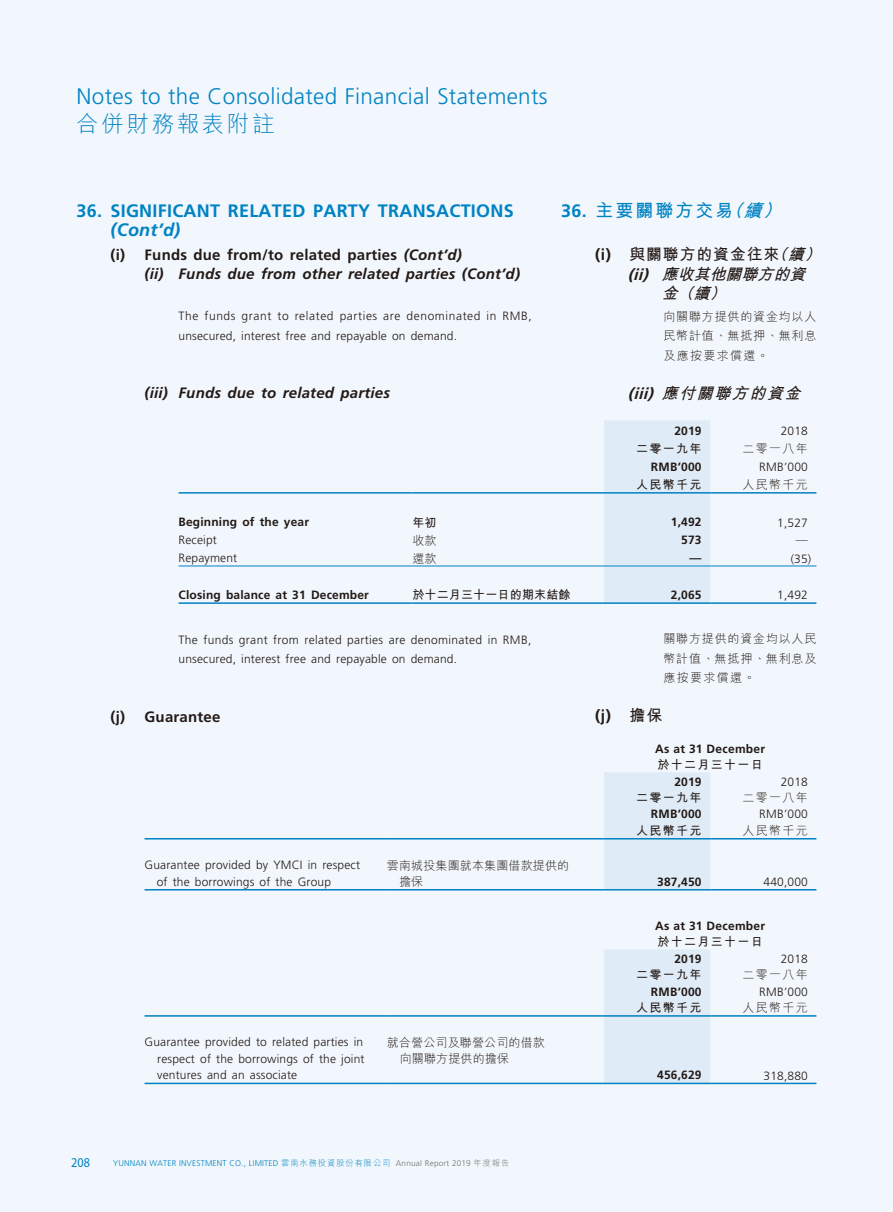
<style>
.page{position:relative;width:893px;height:1212px;background:#f1f7fc}
.page>*{position:absolute;margin:0;border:0;box-sizing:border-box;transform-origin:0 0}
.t1{font:300 22.5px "Frutiger";letter-spacing:.015em;color:#0082c3}
.t2{font:300 22.5px "M Hei HK";letter-spacing:.115em;color:#0082c3}
.t3{font:700 18px "Frutiger";letter-spacing:.015em;color:#0082c3}
.t4{font:700 18px "M Hei HK";letter-spacing:.115em;color:#0082c3}
.t5{font:italic 700 18px "Frutiger";color:#0082c3}
.t6{font:italic 700 15.75px "M Hei HK";color:#231916}
.t7{font:700 15.75px "M Hei HK";letter-spacing:.065em;color:#231916}
.t8{font:700 15.75px "Frutiger";color:#231916}
.t9{font:italic 700 15px/19.5px "Frutiger";letter-spacing:.015em;color:#231916}
.t10{font:700 15px "Frutiger";letter-spacing:.015em;color:#231916}
.t11{font:13.5px "Myriad Pro";color:#0082c3;scale:.9 1}
.t12{font:300 12px/16.5px "Frutiger";letter-spacing:.015em;color:#231916}
.t13{font:700 12px "Frutiger";letter-spacing:.015em;color:#231916}
.t14{font:300 12px/19.5px "M Hei HK";letter-spacing:.07em;color:#231916;text-align:justify}
.t15{font:300 12px/19.5px "Frutiger";letter-spacing:.05em;color:#231916}
.t16{font:700 12px "M Hei HK";letter-spacing:.115em;color:#231916}
.t17{font:300 12px/16.5px "M Hei HK";letter-spacing:.015em;color:#231916}
.t18{font:700 12px "M Hei HK";letter-spacing:.015em;color:#231916}
.t19{font:300 8.25px "Frutiger";letter-spacing:.025em;color:#0082c3}
.s1{font-style:normal}
.s2{font-family:"Frutiger"}
.s3{font-style:italic}
.s4{font-family:"M Hei HK"}
.s5{color:#727272}
.s6{font-family:"M Hei HK";color:#727272}
</style>
<div class="page">
<div style="left:604px;top:420px;width:106px;height:182px;background:#dfecf7"></div>
<hr style="left:179px;top:602px;width:233px;height:2px;background:#0082c3">
<hr style="left:412px;top:602px;width:192px;height:2px;background:#0082c3">
<hr style="left:604px;top:602px;width:106px;height:2px;background:#0082c3">
<hr style="left:710px;top:602px;width:106px;height:2px;background:#0082c3">
<hr style="left:179px;top:566px;width:233px;height:1px;background:#0082c3">
<hr style="left:412px;top:566px;width:192px;height:1px;background:#0082c3">
<hr style="left:604px;top:566px;width:106px;height:1px;background:#0082c3">
<hr style="left:710px;top:566px;width:106px;height:1px;background:#0082c3">
<hr style="left:179px;top:492px;width:233px;height:2px;background:#0082c3">
<hr style="left:412px;top:492px;width:192px;height:2px;background:#0082c3">
<hr style="left:604px;top:492px;width:106px;height:2px;background:#0082c3">
<hr style="left:710px;top:492px;width:106px;height:2px;background:#0082c3">
<div style="left:604px;top:772px;width:106px;height:117px;background:#dfecf7"></div>
<hr style="left:145px;top:889px;width:242px;height:1px;background:#0082c3">
<hr style="left:387px;top:889px;width:217px;height:1px;background:#0082c3">
<hr style="left:604px;top:889px;width:106px;height:1px;background:#0082c3">
<hr style="left:710px;top:889px;width:106px;height:1px;background:#0082c3">
<hr style="left:145px;top:838px;width:242px;height:1px;background:#0082c3">
<hr style="left:387px;top:838px;width:217px;height:1px;background:#0082c3">
<hr style="left:604px;top:838px;width:106px;height:1px;background:#0082c3">
<hr style="left:710px;top:838px;width:106px;height:1px;background:#0082c3">
<div style="left:604px;top:949px;width:106px;height:134px;background:#dfecf7"></div>
<hr style="left:145px;top:1083px;width:242px;height:1px;background:#0082c3">
<hr style="left:387px;top:1083px;width:217px;height:1px;background:#0082c3">
<hr style="left:604px;top:1083px;width:106px;height:1px;background:#0082c3">
<hr style="left:710px;top:1083px;width:106px;height:1px;background:#0082c3">
<hr style="left:145px;top:1015px;width:242px;height:2px;background:#0082c3">
<hr style="left:387px;top:1015px;width:217px;height:2px;background:#0082c3">
<hr style="left:604px;top:1015px;width:106px;height:2px;background:#0082c3">
<hr style="left:710px;top:1015px;width:106px;height:2px;background:#0082c3">
<h1 class="t1" style="left:77px;top:84px;width:473px">Notes to the Consolidated Financial Statements</h1>
<h1 class="t2" style="left:77px;top:108px;width:199px">合併財務報表附註</h1>
<h2 class="t3" style="left:77px;top:200px;width:439px">36. SIGNIFICANT RELATED PARTY TRANSACTIONS</h2>
<h2 class="t5" style="left:111px;top:219px;width:71px">(Cont’d)</h2>
<p class="t9" style="left:145px;top:245px;width:377px;text-indent:-34px"><span class="s1">(i) Funds due from/to related parties</span> (Cont’d)<br>(ii) Funds due from other related parties (Cont’d)</p>
<p class="t15" style="left:179px;top:306px;width:355px">The funds grant to related parties are denominated in RMB, unsecured, interest free and repayable on demand.</p>
<p class="t9" style="left:145px;top:383px;width:247px">(iii) Funds due to related parties</p>
<h2 class="t4" style="left:561px;top:197px;width:228px"><span class="s2">36.</span> 主要關聯方交易<span class="s3">（續）</span></h2>
<h3 class="t7" style="left:595px;top:243px;width:232px"><span class="s2">(i)</span> 與關聯方的資金往來<span class="s3">（續）</span></h3>
<h3 class="t6" style="left:628px;top:263px;width:185px"><span class="s2">(ii)</span> 應收其他關聯方的資</h3>
<h3 class="t6" style="left:662px;top:282px;width:71px">金（續）</h3>
<p class="t14" style="left:663px;top:306px;width:155px">向關聯方提供的資金均以人民幣計值、無抵押、無利息及應按要求償還。</p>
<h3 class="t6" style="left:628px;top:381px;width:180px"><span class="s2">(iii)</span> 應付關聯方的資金</h3>
<p class="t13" style="left:674px;top:424px;width:29px">2019</p>
<p class="t16" style="left:636px;top:440px;width:67px">二零一九年</p>
<p class="t13" style="left:651px;top:460px;width:52px">RMB’000</p>
<p class="t16" style="left:636px;top:476px;width:67px">人民幣千元</p>
<p class="t12" style="left:781px;top:423px;width:29px">2018</p>
<p class="t14" style="left:742px;top:439px;width:67px">二零一八年</p>
<p class="t12" style="left:759px;top:459px;width:50px">RMB’000</p>
<p class="t14" style="left:742px;top:474px;width:67px">人民幣千元</p>
<p class="t13" style="left:179px;top:515px;width:132px">Beginning of the year</p>
<p class="t16" style="left:412px;top:513px;width:26px">年初</p>
<p class="t13" style="left:671px;top:515px;width:32px">1,492</p>
<p class="t12" style="left:777px;top:514px;width:32px">1,527</p>
<p class="t12" style="left:179px;top:532px;width:40px">Receipt</p>
<p class="t14" style="left:412px;top:530px;width:26px">收款</p>
<p class="t13" style="left:681px;top:533px;width:22px">573</p>
<p class="t14" style="left:796px;top:530px;width:13px">—</p>
<p class="t12" style="left:179px;top:550px;width:60px">Repayment</p>
<p class="t14" style="left:412px;top:548px;width:26px">還款</p>
<p class="t13" style="left:690px;top:551px;width:13px">—</p>
<p class="t12" style="left:791px;top:550px;width:22px">(35)</p>
<p class="t13" style="left:179px;top:588px;width:192px">Closing balance at 31 December</p>
<p class="t18" style="left:412px;top:586px;width:160px">於十二月三十一日的期末結餘</p>
<p class="t13" style="left:671px;top:588px;width:32px">2,065</p>
<p class="t12" style="left:777px;top:587px;width:32px">1,492</p>
<p class="t12" style="left:179px;top:630px;width:354px;line-height:19.5px">The funds grant from related parties are denominated in RMB, unsecured, interest free and repayable on demand.</p>
<p class="t14" style="left:663px;top:629px;width:155px">關聯方提供的資金均以人民幣計值、無抵押、無利息及應按要求償還。</p>
<p class="t10" style="left:111px;top:707px;width:111px">(j) Guarantee</p>
<p class="t12" style="left:157px;top:857px;width:205px;text-indent:-12px">Guarantee provided by YMCI in respect of the borrowings of the Group</p>
<p class="t17" style="left:387px;top:856px;width:184px">雲南城投集團就本集團借款提供的　擔保</p>
<p class="t12" style="left:157px;top:1034px;width:209px;text-align:justify;text-indent:-13px">Guarantee provided to related parties in respect of the borrowings of the joint ventures and an associate</p>
<p class="t17" style="left:400px;top:1033px;width:147px;text-indent:-13px">就合營公司及聯營公司的借款向關聯方提供的擔保</p>
<h3 class="t8" style="left:595px;top:706px;width:69px">(j) <span class="s4">擔保</span></h3>
<p class="t13" style="left:655px;top:741px;width:112px">As at 31 December</p>
<p class="t16" style="left:657px;top:756px;width:107px">於十二月三十一日</p>
<p class="t13" style="left:674px;top:774px;width:29px">2019</p>
<p class="t16" style="left:636px;top:789px;width:67px">二零一九年</p>
<p class="t12" style="left:781px;top:773px;width:29px">2018</p>
<p class="t14" style="left:742px;top:788px;width:67px">二零一八年</p>
<p class="t13" style="left:651px;top:807px;width:52px">RMB’000</p>
<p class="t16" style="left:636px;top:822px;width:67px">人民幣千元</p>
<p class="t12" style="left:759px;top:806px;width:50px">RMB’000</p>
<p class="t14" style="left:742px;top:820px;width:67px">人民幣千元</p>
<p class="t13" style="left:657px;top:874px;width:46px">387,450</p>
<p class="t12" style="left:763px;top:874px;width:46px">440,000</p>
<p class="t13" style="left:655px;top:919px;width:112px">As at 31 December</p>
<p class="t16" style="left:657px;top:933px;width:107px">於十二月三十一日</p>
<p class="t13" style="left:674px;top:952px;width:29px">2019</p>
<p class="t16" style="left:636px;top:966px;width:67px">二零一九年</p>
<p class="t12" style="left:781px;top:951px;width:29px">2018</p>
<p class="t14" style="left:742px;top:965px;width:67px">二零一八年</p>
<p class="t13" style="left:651px;top:984px;width:52px">RMB’000</p>
<p class="t16" style="left:636px;top:999px;width:67px">人民幣千元</p>
<p class="t12" style="left:759px;top:983px;width:50px">RMB’000</p>
<p class="t14" style="left:742px;top:997px;width:67px">人民幣千元</p>
<p class="t13" style="left:657px;top:1068px;width:46px">456,629</p>
<p class="t12" style="left:763px;top:1067px;width:46px">318,880</p>
<p class="t11" style="left:71px;top:1155px;width:23px">208</p>
<p class="t19" style="left:113px;top:1159px;width:398px">YUNNAN WATER INVESTMENT CO., LIMITED <span class="s4">雲南水務投資股份有限公司</span> <span class="s5">Annual Report 2019</span> <span class="s6">年度報告</span></p>
</div>
